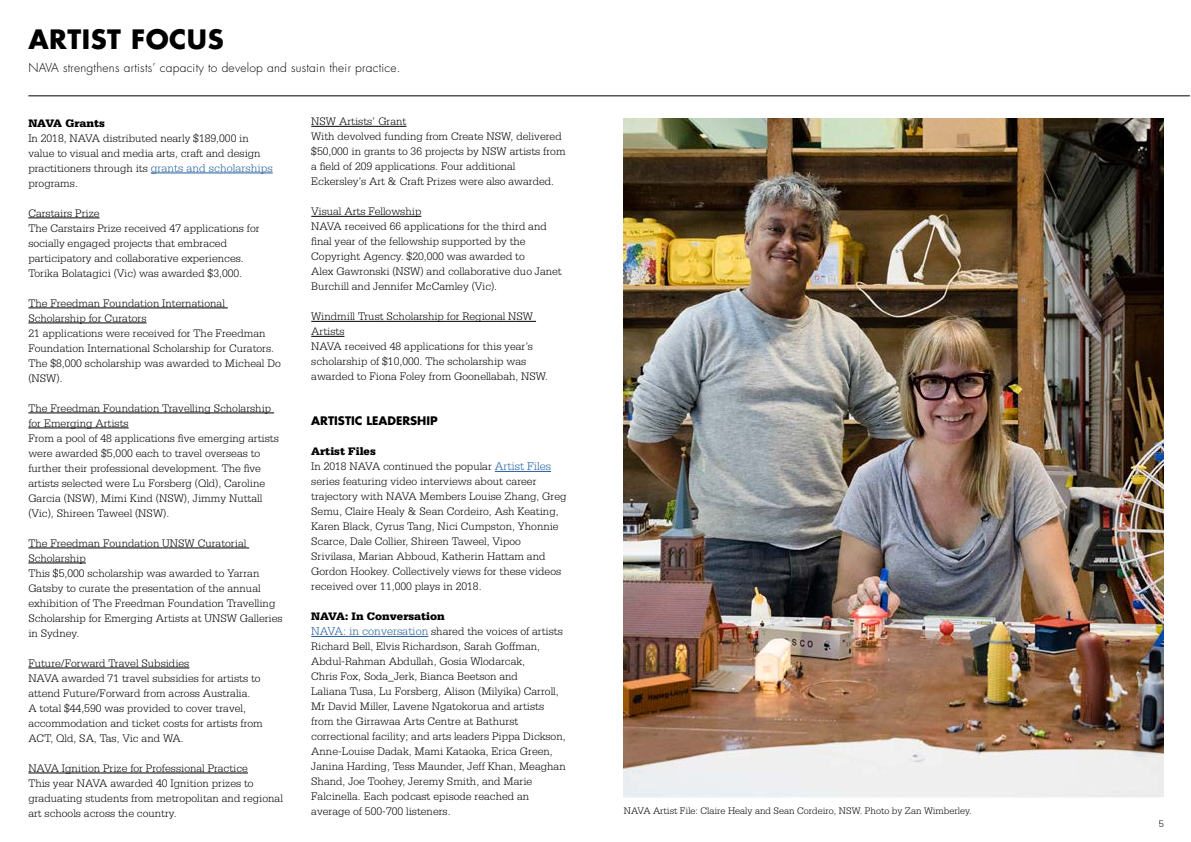
<style>
.page{position:relative;width:1191px;height:842px;background:#fff}
.page>*{position:absolute;margin:0;border:0;box-sizing:border-box;transform-origin:0 0}
.t1{font:700 26px "Futura CE";letter-spacing:.02em;color:#000}
.t2{font:300 12px "Futura CE";letter-spacing:.02em;color:#000}
.t3{font:300 11.5px/15px "Serifa Std";color:#000}
.t4{font:700 11.5px "Futura CE";color:#000}
.t5{font:900 11.5px "Serifa Std";color:#000}
.t6{font:300 10px "Serifa Std";color:#000}
.s1{font-size:12px;color:#215e9e}
.s2{font-weight:900}
</style>
<div class="page">
<hr style="left:28px;top:96px;width:1161px;height:1px;background:#000">
<hr style="left:151px;top:173px;width:122px;height:1px;background:#215e9e">
<hr style="left:28px;top:218px;width:72px;height:1px;background:#000">
<hr style="left:28px;top:308px;width:200px;height:1px;background:#000">
<hr style="left:28px;top:323px;width:119px;height:1px;background:#000">
<hr style="left:28px;top:413px;width:246px;height:1px;background:#000">
<hr style="left:28px;top:428px;width:101px;height:1px;background:#000">
<hr style="left:28px;top:548px;width:221px;height:1px;background:#000">
<hr style="left:28px;top:563px;width:58px;height:1px;background:#000">
<hr style="left:28px;top:668px;width:161px;height:1px;background:#000">
<hr style="left:28px;top:773px;width:220px;height:1px;background:#000">
<hr style="left:311px;top:126px;width:95px;height:1px;background:#000">
<hr style="left:311px;top:216px;width:110px;height:1px;background:#000">
<hr style="left:311px;top:321px;width:225px;height:1px;background:#000">
<hr style="left:311px;top:336px;width:33px;height:1px;background:#000">
<hr style="left:495px;top:471px;width:56px;height:1px;background:#215e9e">
<hr style="left:311px;top:636px;width:117px;height:1px;background:#215e9e">
<img style="left:624px;top:119px;width:539px;height:679px">
<h1 class="t1" style="left:28px;top:20px;width:197px">ARTIST FOCUS</h1>
<p class="t2" style="left:28px;top:60px;width:374px">NAVA strengthens artists’ capacity to develop and sustain their practice.</p>
<p class="t5" style="left:28px;top:116px;width:78px">NAVA Grants</p>
<p class="t3" style="left:28px;top:131px;width:246px">In 2018, NAVA distributed nearly $189,000 in value to visual and media arts, craft and design practitioners through its <span class="s1">grants and scholarships </span>programs.</p>
<p class="t3" style="left:28px;top:206px;width:233px">Carstairs Prize<br>The Carstairs Prize received 47 applications for socially engaged projects that embraced participatory and collaborative experiences.<br>Torika Bolatagici (Vic) was awarded $3,000.</p>
<p class="t3" style="left:28px;top:296px;width:254px">The Freedman Foundation International Scholarship for Curators<br>21 applications were received for The Freedman Foundation International Scholarship for Curators.<br>The $8,000 scholarship was awarded to Micheal Do (NSW).</p>
<p class="t3" style="left:28px;top:401px;width:252px">The Freedman Foundation Travelling Scholarship for Emerging Artists<br>From a pool of 48 applications five emerging artists were awarded $5,000 each to travel overseas to further their professional development. The five artists selected were Lu Forsberg (Qld), Caroline Garcia (NSW), Mimi Kind (NSW), Jimmy Nuttall (Vic), Shireen Taweel (NSW).</p>
<p class="t3" style="left:28px;top:536px;width:256px">The Freedman Foundation UNSW Curatorial Scholarship<br>This $5,000 scholarship was awarded to Yarran Gatsby to curate the presentation of the annual exhibition of The Freedman Foundation Travelling Scholarship for Emerging Artists at UNSW Galleries in Sydney.</p>
<p class="t3" style="left:28px;top:655px;width:236px">Future/Forward Travel Subsidies<br>NAVA awarded 71 travel subsidies for artists to attend Future/Forward from across Australia.<br>A total $44,590 was provided to cover travel, accommodation and ticket costs for artists from ACT, Qld, SA, Tas, Vic and WA.</p>
<p class="t3" style="left:28px;top:760px;width:256px">NAVA Ignition Prize for Professional Practice<br>This year NAVA awarded 40 Ignition prizes to graduating students from metropolitan and regional art schools across the country.</p>
<p class="t3" style="left:311px;top:114px;width:256px">NSW Artists’ Grant<br>With devolved funding from Create NSW, delivered $50,000 in grants to 36 projects by NSW artists from a field of 209 applications. Four additional Eckersley’s Art &amp; Craft Prizes were also awarded.</p>
<p class="t3" style="left:311px;top:204px;width:252px">Visual Arts Fellowship<br>NAVA received 66 applications for the third and final year of the fellowship supported by the Copyright Agency. $20,000 was awarded to<br>Alex Gawronski (NSW) and collaborative duo Janet Burchill and Jennifer McCamley (Vic).</p>
<p class="t3" style="left:311px;top:309px;width:238px">Windmill Trust Scholarship for Regional NSW Artists<br>NAVA received 48 applications for this year’s scholarship of $10,000. The scholarship was awarded to Fiona Foley from Goonellabah, NSW.</p>
<p class="t4" style="left:311px;top:412px;width:128px">ARTISTIC LEADERSHIP</p>
<p class="t3" style="left:311px;top:444px;width:257px"><span class="s2">Artist Files<br></span>In 2018 NAVA continued the popular <span class="s1">Artist Files </span>series featuring video interviews about career trajectory with NAVA Members Louise Zhang, Greg Semu, Claire Healy &amp; Sean Cordeiro, Ash Keating, Karen Black, Cyrus Tang, Nici Cumpston, Yhonnie Scarce, Dale Collier, Shireen Taweel, Vipoo Srivilasa, Marian Abboud, Katherin Hattam and Gordon Hookey. Collectively views for these videos received over 11,000 plays in 2018.</p>
<p class="t3" style="left:311px;top:609px;width:256px"><span class="s2">NAVA: In Conversation<br></span><span class="s1">NAVA: in conversation</span> shared the voices of artists Richard Bell, Elvis Richardson, Sarah Goffman, Abdul-Rahman Abdullah, Gosia Wlodarcak,<br>Chris Fox, Soda_Jerk, Bianca Beetson and<br>Laliana Tusa, Lu Forsberg, Alison (Milyika) Carroll, Mr David Miller, Lavene Ngatokorua and artists from the Girrawaa Arts Centre at Bathurst correctional facility; and arts leaders Pippa Dickson, Anne-Louise Dadak, Mami Kataoka, Erica Green, Janina Harding, Tess Maunder, Jeff Khan, Meaghan Shand, Joe Toohey, Jeremy Smith, and Marie Falcinella. Each podcast episode reached an average of 500-700 listeners.</p>
<p class="t6" style="left:624px;top:805px;width:349px">NAVA Artist File: Claire Healy and Sean Cordeiro, NSW. Photo by Zan Wimberley.</p>
<p class="t6" style="left:1158px;top:818px;width:6px">5</p>
</div>
